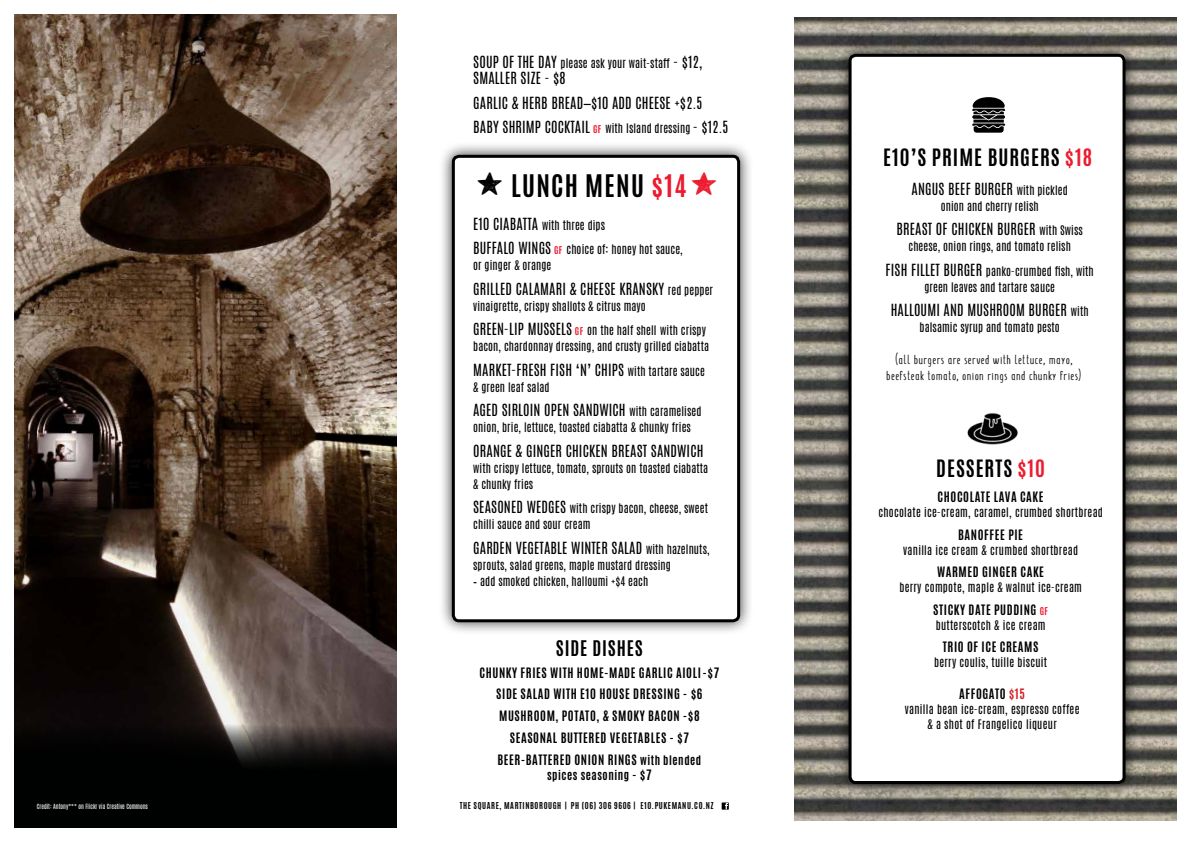
<style>
.page{position:relative;width:1191px;height:842px;background:#fff}
.page>*{position:absolute;margin:0;border:0;box-sizing:border-box;transform-origin:0 0}
.t1{font:700 26px "Antonio";letter-spacing:.05em;color:#000}
.t2{font:700 20px "Antonio";letter-spacing:.05em;color:#000101}
.t3{font:700 18px "Antonio";letter-spacing:.05em;color:#000}
.t4{font:14px/24.5px "Antonio";letter-spacing:.01em;color:#000}
.t5{font:700 14px/16px "Summer Font";letter-spacing:.075em;color:#000;text-align:center}
.t6{font:700 12px/21.9px "Antonio";letter-spacing:.05em;color:#000;text-align:center}
.t7{font:11px/16px "Antonio";letter-spacing:.01em;color:#000}
.t8{font:700 11px "Antonio";letter-spacing:.05em;color:#000}
.t9{font:700 8px "Antonio";letter-spacing:.075em;color:#000}
.t10{font:6px "Antonio";color:#fff}
.s1{font-size:14px}
.s2{font-weight:700;font-size:9px;color:#ed1b2f}
.s3{font-size:11px}
.s4{font-family:"Brandon Printed Extras";font-weight:400;font-size:46px}
.s5{color:#ed1b2f}
.s6{font-family:"Brandon Printed Extras";font-weight:400;font-size:46px;color:#ed1b2f}
.s7{font-size:12px}
.s8{font-size:9px;color:#ed1b2f}
.s9{color:#d2232a}
</style>
<div class="page">
<img style="left:795px;top:17px;width:381px;height:804px">
<div style="left:835px;top:41px;width:303px;height:756px;background:#000;opacity:.75"></div>
<div style="left:850px;top:55px;width:274px;height:727px;background:#fff;border-radius:6px"></div>
<div style="left:848px;top:54px;width:277px;height:730px;border:3px solid #000;border-radius:6px"></div>
<div style="left:439px;top:142px;width:314px;height:493px;background:#000;opacity:.75"></div>
<div style="left:453px;top:156px;width:285px;height:465px;background:#fff;border-radius:6px"></div>
<div style="left:452px;top:155px;width:288px;height:467px;border:3px solid #000;border-radius:6px"></div>
<svg style="left:972px;top:97px;width:33px;height:36px"></svg>
<img style="left:967px;top:413px;width:51px;height:32px">
<div style="left:721px;top:802px;width:8px;height:8px;background:#000"></div>
<svg style="left:725px;top:803px;width:3px;height:6px"></svg>
<div style="left:14px;top:14px;width:383px;height:814px;background:#000101"></div>
<img style="left:14px;top:14px;width:383px;height:750px">
<p class="t10" style="left:37px;top:802px;width:113px">Credit: Antony*** on Flickr via Creative Commons</p>
<p class="t7" style="left:473px;top:56px;width:230px"><span class="s1">SOUP OF THE DAY</span> please ask your wait-staff <span class="s1">- $12,</span></p>
<p class="t4" style="left:473px;top:66px;width:257px">SMALLER SIZE - $8<br>GARLIC &amp; HERB BREAD—$10 ADD CHEESE +$2.5<br>BABY SHRIMP COCKTAIL <span class="s2">GF</span> <span class="s3">with Island dressing</span> - $12.5</p>
<h1 class="t1" style="left:473px;top:166px;width:249px"><span class="s4">*</span>LUNCH MENU <span class="s5">$14</span><span class="s6">*</span></h1>
<p class="t7" style="left:473px;top:217px;width:133px"><span class="s1">E10 CIABATTA</span> with three dips</p>
<p class="t7" style="left:473px;top:242px;width:211px"><span class="s1">BUFFALO WINGS</span> <span class="s2">GF</span> choice of: honey hot sauce, or ginger &amp; orange</p>
<p class="t4" style="left:473px;top:277px;width:241px">GRILLED CALAMARI &amp; CHEESE KRANSKY <span class="s3">red pepper</span></p>
<p class="t7" style="left:473px;top:298px;width:174px">vinaigrette, crispy shallots &amp; citrus mayo</p>
<p class="t7" style="left:473px;top:323px;width:237px"><span class="s1">GREEN-LIP MUSSELS</span> <span class="s2">GF</span> on the half shell with crispy bacon, chardonnay dressing, and crusty grilled ciabatta</p>
<p class="t4" style="left:473px;top:358px;width:233px">MARKET-FRESH FISH ‘N’ CHIPS <span class="s3">with tartare sauce</span></p>
<p class="t7" style="left:473px;top:379px;width:78px">&amp; green leaf salad</p>
<p class="t4" style="left:473px;top:398px;width:230px">AGED SIRLOIN OPEN SANDWICH <span class="s3">with caramelised</span></p>
<p class="t7" style="left:473px;top:420px;width:219px">onion, brie, lettuce, toasted ciabatta &amp; chunky fries</p>
<p class="t4" style="left:473px;top:439px;width:232px">ORANGE &amp; GINGER CHICKEN BREAST SANDWICH</p>
<p class="t7" style="left:473px;top:460px;width:236px">with crispy lettuce, tomato, sprouts on toasted ciabatta &amp; chunky fries</p>
<p class="t7" style="left:473px;top:501px;width:236px"><span class="s1">SEASONED WEDGES</span> with crispy bacon, cheese, sweet chilli sauce and sour cream</p>
<p class="t4" style="left:473px;top:536px;width:238px">GARDEN VEGETABLE WINTER SALAD <span class="s3">with hazelnuts,</span></p>
<p class="t7" style="left:473px;top:557px;width:199px">sprouts, salad greens, maple mustard dressing</p>
<p class="t7" style="left:473px;top:573px;width:177px">– add smoked chicken, halloumi +$4 each</p>
<h3 class="t3" style="left:556px;top:634px;width:88px">SIDE DISHES</h3>
<p class="t6" style="left:479px;top:662px;width:241px">CHUNKY FRIES WITH HOME-MADE GARLIC AIOLI-$7<br>SIDE SALAD WITH E10 HOUSE DRESSING - $6<br>MUSHROOM, POTATO, &amp; SMOKY BACON -$8<br>SEASONAL BUTTERED VEGETABLES - $7<br>BEER-BATTERED ONION RINGS <span class="s3">with blended</span></p>
<p class="t8" style="left:547px;top:767px;width:106px">spices seasoning <span class="s7">- $7</span></p>
<p class="t9" style="left:460px;top:799px;width:255px">THE SQUARE, MARTINBOROUGH | PH (06) 306 9606 | E10.PUKEMANU.CO.NZ</p>
<h2 class="t2" style="left:883px;top:143px;width:210px">E10’S PRIME BURGERS <span class="s5">$18</span></h2>
<p class="t4" style="left:911px;top:176px;width:158px">ANGUS BEEF BURGER <span class="s3">with pickled</span></p>
<p class="t7" style="left:940px;top:198px;width:99px">onion and cherry relish</p>
<p class="t4" style="left:896px;top:217px;width:188px">BREAST OF CHICKEN BURGER <span class="s3">with Swiss</span></p>
<p class="t7" style="left:908px;top:238px;width:164px">cheese, onion rings, and tomato relish</p>
<p class="t7" style="left:885px;top:263px;width:210px;text-align:center"><span class="s1">FISH FILLET BURGER</span> panko-crumbed fish, with green leaves and tartare sauce</p>
<p class="t4" style="left:890px;top:298px;width:199px">HALLOUMI AND MUSHROOM BURGER <span class="s3">with</span></p>
<p class="t7" style="left:919px;top:320px;width:142px">balsamic syrup and tomato pesto</p>
<p class="t5" style="left:886px;top:351px;width:196px">(all burgers are served with lettuce, mayo, beefsteak tomato, onion rings and chunky fries)</p>
<h2 class="t2" style="left:936px;top:453px;width:110px">DESSERTS <span class="s5">$10</span></h2>
<p class="t6" style="left:937px;top:486px;width:108px">CHOCOLATE LAVA CAKE</p>
<p class="t7" style="left:878px;top:505px;width:226px">chocolate ice-cream, caramel, crumbed shortbread</p>
<p class="t6" style="left:958px;top:524px;width:66px">BANOFFEE PIE</p>
<p class="t7" style="left:903px;top:542px;width:176px">vanilla ice cream &amp; crumbed shortbread</p>
<p class="t6" style="left:937px;top:561px;width:108px">WARMED GINGER CAKE</p>
<p class="t7" style="left:899px;top:580px;width:184px">berry compote, maple &amp; walnut ice-cream</p>
<p class="t6" style="left:933px;top:599px;width:116px">STICKY DATE PUDDING <span class="s8">GF</span></p>
<p class="t7" style="left:935px;top:617px;width:111px">butterscotch &amp; ice cream</p>
<p class="t6" style="left:942px;top:636px;width:97px">TRIO OF ICE CREAMS</p>
<p class="t7" style="left:934px;top:655px;width:115px">berry coulis, tuille biscuit</p>
<p class="t6" style="left:959px;top:683px;width:67px">AFFOGATO <span class="s9">$15</span></p>
<p class="t7" style="left:904px;top:702px;width:176px;line-height:15px;text-align:center">vanilla bean ice-cream, espresso coffee &amp; a shot of Frangelico liqueur</p>
</div>
